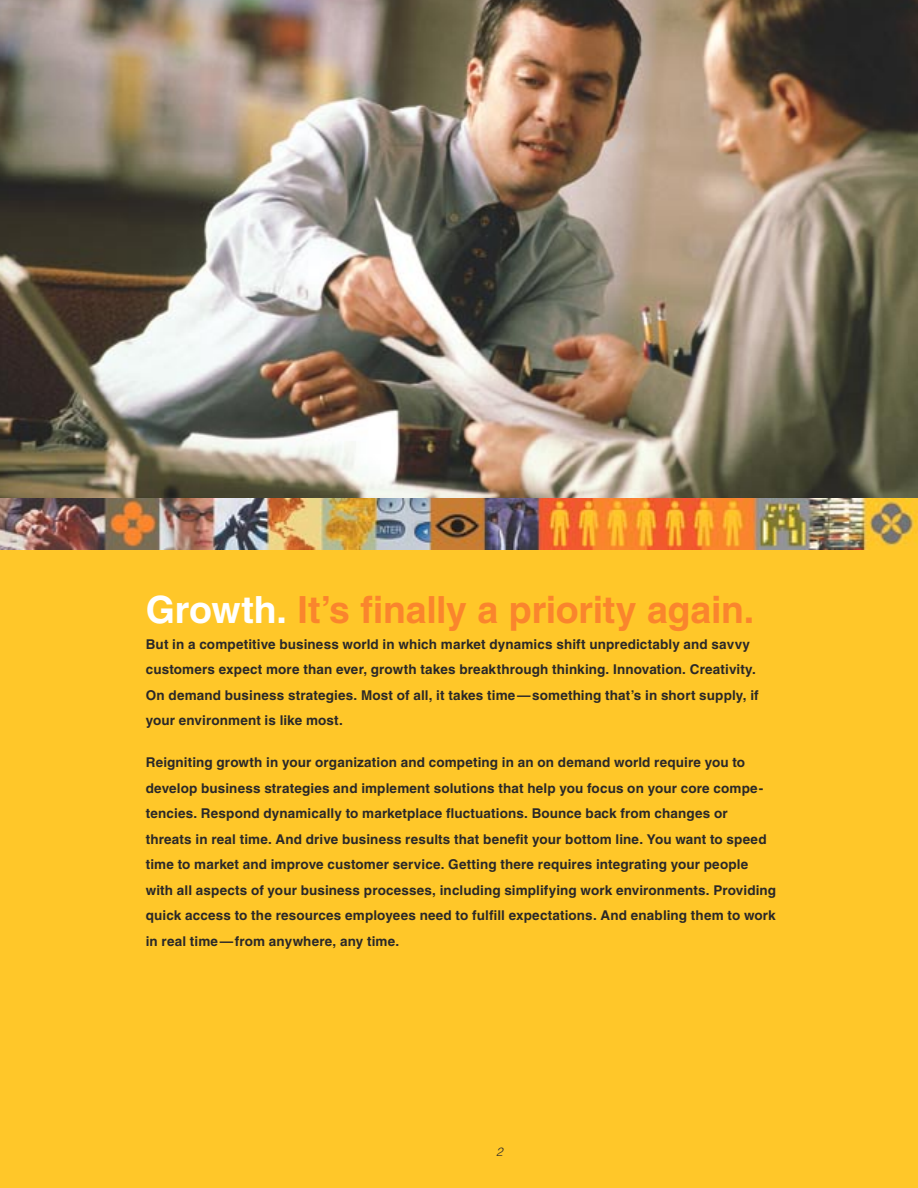
<style>
.page{position:relative;width:918px;height:1188px;background:#fff}
.page>*{position:absolute;margin:0;border:0;box-sizing:border-box;transform-origin:0 0}
.Text_-_body{font:700 37.5px "IBM Helv";letter-spacing:-.005em;color:#fa852d}
.Text_-_body-2{font:700 13.5px/25.5px "IBM Helv";letter-spacing:.01em;color:#2a2828}
.Text_-_body-3{font:italic 300 12px "IBM Helv";color:#2a2828}
.s1{color:#fff}
</style>
<div class="page">
<div style="left:0;top:407px;width:918px;height:781px;background:#ffc729"></div>
<img style="left:0;top:0;width:918px;height:498px">
<img style="left:0;top:498px;width:917px;height:51px">
<p class="Text_-_body" style="left:146px;top:587px;width:610px"><span class="s1">Growth.</span> It’s finally a priority again.</p>
<p class="Text_-_body-2" style="left:146px;top:631px;width:615px">But in a competitive business world in which market dynamics shift unpredictably and savvy customers expect more than ever, growth takes breakthrough thinking. Innovation. Creativity.<br>On demand business strategies. Most of all, it takes time—something that’s in short supply, if your environment is like most.</p>
<p class="Text_-_body-2" style="left:146px;top:750px;width:632px">Reigniting growth in your organization and competing in an on demand world require you to develop business strategies and implement solutions that help you focus on your core compe&shy;tencies. Respond dynamically to marketplace fluctuations. Bounce back from changes or threats in real time. And drive business results that benefit your bottom line. You want to speed time to market and improve customer service. Getting there requires integrating your people with all aspects of your business processes, including simplifying work environments. Providing quick access to the resources employees need to fulfill expectations. And enabling them to work in real time—from anywhere, any time.</p>
<p class="Text_-_body-3" style="left:496px;top:1144px;width:8px">2</p>
</div>
